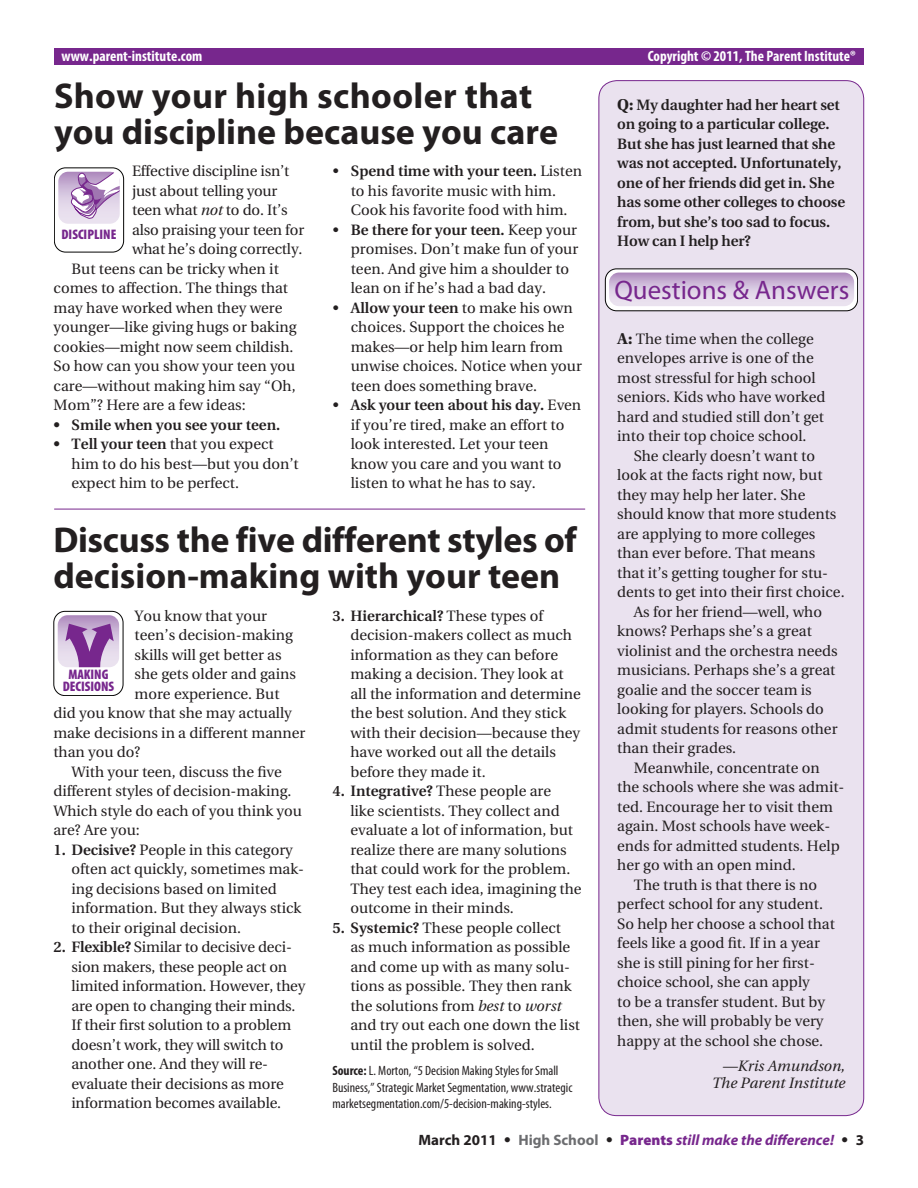
<style>
.page{position:relative;width:918px;height:1188px;background:#fff}
.page>*{position:absolute;margin:0;border:0;box-sizing:border-box;transform-origin:0 0}
._01_Medium_Headline{font:700 36px/36px "Myriad Pro";color:#231f20}
.t1{font:26.85px "Block Berthold BQ";color:#77278d}
._03_Body_text{font:15px/19.5px "Utopia";color:#231f20}
._04_Bullet_text{font:15px/19.5px "Utopia";color:#231f20}
._03_Body_text-2{font:600 15px/19.5px "Utopia";letter-spacing:-.01em;color:#231f20}
.t2{font:700 condensed 15px "Myriad Pro";color:#fff}
.t3{font:italic 700 15px "Myriad Pro";color:#77278d}
._09_by_line{font:italic 15px/16.5px "Utopia";color:#231f20;text-align:right}
._04_Bullet_text-2{font:600 15px "Utopia";color:#231f20}
.t4{font:900 condensed 13.8px/11.9px "Myriad Pro";color:#77278d;text-align:center}
._06_Source{font:condensed 13.5px/16.5px "Myriad Pro";color:#231f20}
.s1{font-family:"Utopia Std";font-weight:700;font-size:16.5px}
.s2{font-weight:600}
.s3{font-style:italic}
.s4{font-weight:700}
.s5{font-style:normal;color:#231f20}
.s6{font-family:"Utopia";font-weight:600;font-style:normal;color:#231f20}
.s7{font-style:normal;color:#6c6d70}
.s8{font-weight:900;font-style:normal}
</style>
<div class="page">
<div style="left:599px;top:81px;width:265px;height:1035px;background:#eae2ef;border-radius:18px"></div>
<div style="left:54px;top:49px;width:810px;height:16px;background:#77278d"></div>
<div style="left:54px;top:167px;width:70px;height:85px;border:1px solid #050504;border-radius:11px"></div>
<svg style="left:58px;top:171px;width:62px;height:53px"></svg>
<div style="left:53px;top:611px;width:70px;height:85px;border:1px solid #050504;border-radius:11px"></div>
<svg style="left:58px;top:615px;width:61px;height:52px;background:#b189bf"></svg>
<div style="left:605px;top:269px;width:253px;height:42px;background:linear-gradient(to right,#fcfcfc,#fcfcfc);border-radius:11px"></div>
<div style="left:605px;top:268px;width:253px;height:43px;border:1px solid #050504;border-radius:11px"></div>
<svg style="left:609px;top:273px;width:245px;height:33px"></svg>
<hr style="left:54px;top:509px;width:531px;height:1px;background:#77278d">
<p class="t2" style="left:62px;top:46px;width:142px">www.parent-institute.com</p>
<p class="t2" style="left:648px;top:46px;width:210px">Copyright © 2011, The Parent Institute®</p>
<p class="_01_Medium_Headline" style="left:54px;top:77px;width:506px">Show your high schooler that you discipline because you care</p>
<p class="_03_Body_text-2" style="left:617px;top:95px;width:229px"><span class="s1">Q:</span> My daughter had her heart set on going to a particular college.<br>But she has just learned that she was not accepted. Unfortunately, one of her friends did get in. She has some other colleges to choose from, but she’s too sad to focus.<br>How can I help her?</p>
<p class="_04_Bullet_text" style="left:333px;top:162px;width:251px;text-align:center">• <span class="s2">Spend time with your teen.</span> Listen to his favorite music with him.<br>Cook his favorite food with him.</p>
<p class="_04_Bullet_text" style="left:351px;top:220px;width:229px;text-indent:-18px">• <span class="s2">Be there for your teen.</span> Keep your promises. Don’t make fun of your teen. And give him a shoulder to lean on if he’s had a bad day.</p>
<p class="_04_Bullet_text" style="left:351px;top:298px;width:233px;text-indent:-18px">• <span class="s2">Allow your teen</span> to make his own choices. Support the choices he makes—or help him learn from unwise choices. Notice when your teen does something brave.</p>
<p class="_04_Bullet_text" style="left:351px;top:396px;width:232px;text-indent:-18px">• <span class="s2">Ask your teen about his day.</span> Even if you’re tired, make an effort to look interested. Let your teen know you care and you want to listen to what he has to say.</p>
<p class="_03_Body_text" style="left:132px;top:162px;width:174px">Effective discipline isn’t just about telling your teen what <span class="s3">not</span> to do. It’s also praising your teen for what he’s doing correctly.</p>
<p class="_03_Body_text" style="left:54px;top:259px;width:244px;text-indent:18px">But teens can be tricky when it comes to affection. The things that may have worked when they were younger—like giving hugs or baking cookies—might now seem childish.<br>So how can you show your teen you care—without making him say “Oh,<br>Mom”? Here are a few ideas:</p>
<p class="_04_Bullet_text-2" style="left:54px;top:416px;width:228px">• Smile when you see your teen.</p>
<p class="_04_Bullet_text" style="left:72px;top:435px;width:229px;text-indent:-18px"><span class="s2">• Tell your teen</span> that you expect him to do his best—but you don’t expect him to be perfect.</p>
<p class="t4" style="left:62px;top:228px;width:56px">DISCIPLINE</p>
<p class="t1" style="left:614px;top:273px;width:236px">Questions &amp; Answers</p>
<p class="_03_Body_text" style="left:617px;top:329px;width:210px"><span class="s1">A:</span> The time when the college envelopes arrive is one of the most stressful for high school seniors. Kids who have worked hard and studied still don’t get into their top choice school.</p>
<p class="_03_Body_text" style="left:617px;top:446px;width:229px;text-indent:16px">She clearly doesn’t want to look at the facts right now, but they may help her later. She should know that more students are applying to more colleges than ever before. That means that it’s getting tougher for stu&shy;dents to get into their first choice.</p>
<p class="_03_Body_text" style="left:617px;top:602px;width:222px;text-indent:16px">As for her friend—well, who knows? Perhaps she’s a great violinist and the orchestra needs musicians. Perhaps she’s a great goalie and the soccer team is looking for players. Schools do admit students for reasons other than their grades.</p>
<p class="_03_Body_text" style="left:617px;top:758px;width:229px;text-indent:16px">Meanwhile, concentrate on the schools where she was admit&shy;ted. Encourage her to visit them again. Most schools have week&shy;ends for admitted students. Help her go with an open mind.</p>
<p class="_03_Body_text" style="left:617px;top:875px;width:219px;text-indent:16px">The truth is that there is no perfect school for any student.<br>So help her choose a school that feels like a good fit. If in a year she is still pining for her first&shy;choice school, she can apply<br>to be a transfer student. But by then, she will probably be very happy at the school she chose.</p>
<p class="_09_by_line" style="left:712px;top:1058px;width:135px">—Kris Amundson,<br>The Parent Institute</p>
<p class="_01_Medium_Headline" style="left:53px;top:521px;width:525px">Discuss the five different styles of decision-making with your teen</p>
<p class="_04_Bullet_text" style="left:350px;top:606px;width:232px;text-indent:-18px"><span class="s2">3. Hierarchical?</span> These types of decision-makers collect as much information as they can before making a decision. They look at all the information and determine the best solution. And they stick with their decision—because they have worked out all the details before they made it.</p>
<p class="_04_Bullet_text" style="left:350px;top:782px;width:233px;text-indent:-18px"><span class="s2">4. Integrative?</span> These people are<br>like scientists. They collect and evaluate a lot of information, but realize there are many solutions that could work for the problem.<br>They test each idea, imagining the outcome in their minds.</p>
<p class="_04_Bullet_text" style="left:350px;top:918px;width:231px;text-indent:-18px"><span class="s2">5. Systemic?</span> These people collect<br>as much information as possible and come up with as many solu&shy;tions as possible. They then rank the solutions from <span class="s3">best</span> to <span class="s3">worst </span>and try out each one down the list until the problem is solved.</p>
<p class="_06_Source" style="left:332px;top:1062px;width:242px"><span class="s4">Source:</span> L. Morton, “5 Decision Making Styles for Small<br>Business,” Strategic Market Segmentation, www.strategic marketsegmentation.com/5-decision-making-styles.</p>
<p class="_03_Body_text" style="left:135px;top:606px;width:134px">You know that your</p>
<p class="_03_Body_text" style="left:135px;top:626px;width:160px">teen’s decision-making</p>
<p class="_03_Body_text" style="left:135px;top:645px;width:149px">skills will get better as</p>
<p class="_03_Body_text" style="left:135px;top:665px;width:163px">she gets older and gains</p>
<p class="_03_Body_text" style="left:135px;top:684px;width:146px">more experience. But</p>
<p class="_03_Body_text" style="left:53px;top:704px;width:240px">did you know that she may actually</p>
<p class="_03_Body_text" style="left:53px;top:723px;width:253px">make decisions in a different manner</p>
<p class="_03_Body_text" style="left:53px;top:743px;width:88px">than you do?</p>
<p class="_03_Body_text" style="left:53px;top:762px;width:250px;text-indent:18px">With your teen, discuss the five different styles of decision-making.<br>Which style do each of you think you are? Are you:</p>
<p class="_04_Bullet_text" style="left:71px;top:840px;width:234px;text-indent:-18px"><span class="s2">1. Decisive?</span> People in this category often act quickly, sometimes mak&shy;ing decisions based on limited information. But they always stick to their original decision.</p>
<p class="_04_Bullet_text" style="left:71px;top:938px;width:236px;text-indent:-18px"><span class="s2">2. Flexible?</span> Similar to decisive deci&shy;sion makers, these people act on limited information. However, they are open to changing their minds.<br>If their first solution to a problem doesn’t work, they will switch to another one. And they will re&shy;evaluate their decisions as more information becomes available.</p>
<p class="t4" style="left:63px;top:668px;width:53px">MAKING<br>DECISIONS</p>
<p class="t3" style="left:419px;top:1131px;width:447px"><span class="s5">March 2011</span> <span class="s6">•</span> <span class="s7">High School</span> <span class="s6">•</span> <span class="s8">Parents</span> still make the difference! <span class="s6">•</span> <span class="s5">3</span></p>
</div>
